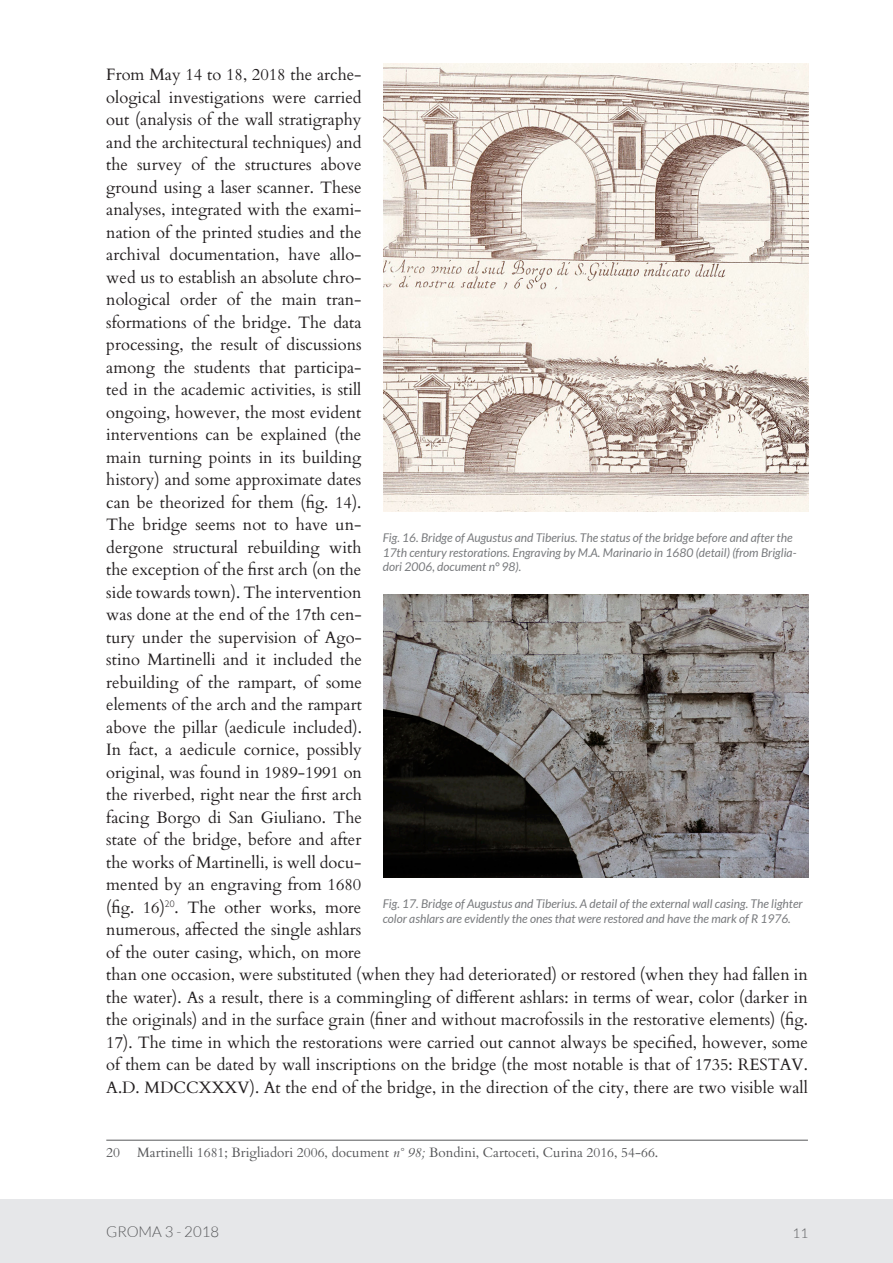
<style>
.page{position:relative;width:893px;height:1263px;background:#fff}
.page>*{position:absolute;margin:0;border:0;box-sizing:border-box;transform-origin:0 0}
.Testo_articoli{font:16.5px/22.5px "Cardo";color:#231f20}
.t1{font:300 15px "Lato";color:#57585a}
.Note{font:13.5px "Cardo";color:#57585a}
.t2{font:300 13.5px "Lato";color:#57585a}
.Dida{font:italic 12px/14.4px "Lato";color:#787a7d}
.s1{font-style:italic}
</style>
<div class="page">
<div style="left:0;top:1199px;width:893px;height:64px;background:#e6e7e9"></div>
<hr style="left:106px;top:1140px;width:702px;height:1px;background:#57585a">
<img style="left:383px;top:64px;width:425px;height:447px">
<img style="left:383px;top:594px;width:425px;height:283px">
<p class="Testo_articoli" style="left:106px;top:62px;width:703px">From May 14 to 18, 2018 the arche-<br>ological investigations were carried<br>out (analysis of the wall stratigraphy<br>and the architectural techniques) and<br>the survey of the structures above<br>ground using a laser scanner. These<br>analyses, integrated with the exami-<br>nation of the printed studies and the<br>archival documentation, have allo-<br>wed us to establish an absolute chro-<br>nological order of the main tran-<br>sformations of the bridge. The data<br>processing, the result of discussions<br>among the students that participa-<br>ted in the academic activities, is still<br>ongoing, however, the most evident<br>interventions can be explained (the<br>main turning points in its building<br>history) and some approximate dates<br>can be theorized for them (fig. 14).<br>The bridge seems not to have un-<br>dergone structural rebuilding with<br>the exception of the first arch (on the<br>side towards town). The intervention<br>was done at the end of the 17th cen-<br>tury under the supervision of Ago-<br>stino Martinelli and it included the<br>rebuilding of the rampart, of some<br>elements of the arch and the rampart<br>above the pillar (aedicule included).<br>In fact, a aedicule cornice, possibly<br>original, was found in 1989-1991 on<br>the riverbed, right near the first arch<br>facing Borgo di San Giuliano. The<br>state of the bridge, before and after<br>the works of Martinelli, is well docu-<br>mented by an engraving from 1680<br>(fig. 16)<sup>20</sup>. The other works, more<br>numerous, affected the single ashlars<br>of the outer casing, which, on more<br>than one occasion, were substituted (when they had deteriorated) or restored (when they had fallen in the water). As a result, there is a commingling of different ashlars: in terms of wear, color (darker in the originals) and in the surface grain (finer and without macrofossils in the restorative elements) (fig.<br>17). The time in which the restorations were carried out cannot always be specified, however, some of them can be dated by wall inscriptions on the bridge (the most notable is that of 1735: RESTAV.<br>A.D. MDCCXXXV). At the end of the bridge, in the direction of the city, there are two visible wall</p>
<p class="Dida" style="left:383px;top:531px;width:415px">Fig. 16. Bridge of Augustus and Tiberius. The status of the bridge before and after the<br>17th century restorations. Engraving by M.A. Marinario in 1680 (detail) (from Briglia&shy;dori 2006, document n° 98).</p>
<p class="Dida" style="left:383px;top:897px;width:422px">Fig. 17. Bridge of Augustus and Tiberius. A detail of the external wall casing. The lighter color ashlars are evidently the ones that were restored and have the mark of R 1976.</p>
<p class="Note" style="left:106px;top:1141px;width:15px">20</p>
<p class="Note" style="left:137px;top:1141px;width:523px">Martinelli 1681; Brigliadori 2006, document <span class="s1">n° 98;</span> Bondini, Cartoceti, Curina 2016, 54-66.</p>
<p class="t1" style="left:106px;top:1224px;width:114px">GROMA 3 - 2018</p>
<p class="t2" style="left:792px;top:1226px;width:17px">11</p>
</div>
